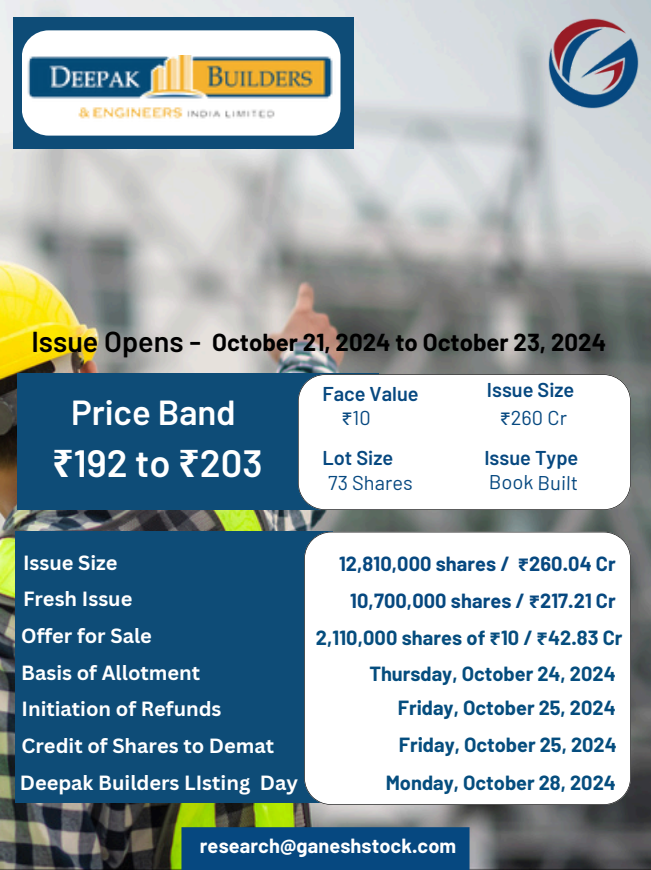
<style>
.page{position:relative;width:651px;height:870px;background:#fff}
.page>*{position:absolute;margin:0;border:0;box-sizing:border-box;transform-origin:0 0}
.t1{font:600 38px "Barlow";color:#fff}
.t2{font:600 34.8px "Barlow";color:#fff}
.t3{font:600 28.8px "Barlow";color:#000}
.t4{font:700 24px "Barlow";color:#000}
.t5{font:700 20px "Barlow";color:#054d7e}
.t6{font:700 20px "Canva Sans";color:#fff}
.t7{font:700 20px "Barlow";letter-spacing:.005em;color:#064880}
.t8{font:700 20px "Barlow";letter-spacing:.005em;color:#fff}
.t9{font:600 20px "Barlow";color:#064880}
.t10{font:20px "Barlow";letter-spacing:.005em;color:#064880}
.s1{font-family:"Noto Sans";font-weight:700}
.s2{font-family:"Noto Sans Gurmukhi"}
</style>
<div class="page">
<img style="left:0;top:0;width:651px;height:870px">
<img style="left:548px;top:17px;width:92px;height:93px;border-radius:50%">
<div style="left:17px;top:374px;width:361px;height:136px;background:#0e4c77"></div>
<svg style="left:298px;top:374px;width:333px;height:135px"></svg>
<div style="left:15px;top:531px;width:317px;height:272px;background:#0e4c77"></div>
<svg style="left:304px;top:532px;width:327px;height:273px"></svg>
<div style="left:13px;top:17px;width:341px;height:132px;background:#0e4c77"></div>
<div style="left:22px;top:30px;width:318px;height:106px;background:#fff;border-radius:27px"></div>
<div style="left:181px;top:827px;width:289px;height:43px;background:#064880"></div>
<img style="left:27px;top:55px;width:306px;height:64px">
<h4 class="t3" style="left:31px;top:323px;width:171px">Issue Opens -</h4>
<h4 class="t4" style="left:212px;top:327px;width:396px">October 21, 2024 to October 23, 2024</h4>
<h1 class="t2" style="left:71px;top:390px;width:166px">Price Band</h1>
<h1 class="t1" style="left:52px;top:439px;width:212px"><span class="s1">₹</span>192 to <span class="s1">₹</span>203</h1>
<h4 class="t9" style="left:322px;top:381px;width:98px">Face Value</h4>
<p class="t10" style="left:341px;top:405px;width:31px"><span class="s2">₹</span>10</p>
<p class="t9" style="left:322px;top:445px;width:72px">Lot Size</p>
<h4 class="t10" style="left:328px;top:470px;width:86px">73 Shares</h4>
<h4 class="t9" style="left:487px;top:377px;width:89px">Issue Size</h4>
<p class="t10" style="left:500px;top:405px;width:69px"><span class="s2">₹</span>260 Cr</p>
<h4 class="t9" style="left:484px;top:445px;width:95px">Issue Type</h4>
<p class="t10" style="left:489px;top:469px;width:91px;rotate:1deg">Book Built</p>
<h4 class="t6" style="left:23px;top:548px;width:96px">Issue Size</h4>
<h4 class="t6" style="left:23px;top:584px;width:111px">Fresh Issue</h4>
<h4 class="t6" style="left:21px;top:621px;width:132px">Offer for Sale</h4>
<h4 class="t6" style="left:21px;top:658px;width:181px">Basis of Allotment</h4>
<h4 class="t6" style="left:22px;top:695px;width:202px">Initiation of Refunds</h4>
<h4 class="t6" style="left:22px;top:732px;width:254px">Credit of Shares to Demat</h4>
<h4 class="t6" style="left:20px;top:769px;width:280px">Deepak Builders LIsting Day</h4>
<p class="t8" style="left:48px;top:727px;width:258px">research@ganeshstock.com</p>
<h4 class="t7" style="left:339px;top:551px;width:278px">12,810,000 shares / <span class="s2">₹</span>260.04 Cr</h4>
<h4 class="t7" style="left:350px;top:588px;width:267px">10,700,000 shares / <span class="s2">₹</span>217.21 Cr</h4>
<h4 class="t5" style="left:316px;top:625px;width:308px">2,110,000 shares of <span class="s2">₹</span>10 / <span class="s2">₹</span>42.83 Cr</h4>
<h4 class="t5" style="left:369px;top:661px;width:248px">Thursday, October 24, 2024</h4>
<h4 class="t5" style="left:398px;top:695px;width:219px">Friday, October 25, 2024</h4>
<h4 class="t5" style="left:399px;top:732px;width:219px">Friday, October 25, 2024</h4>
<h4 class="t5" style="left:386px;top:770px;width:232px">Monday, October 28, 2024</h4>
<h2 class="t8" style="left:200px;top:833px;width:258px">research@ganeshstock.com</h2>
</div>
